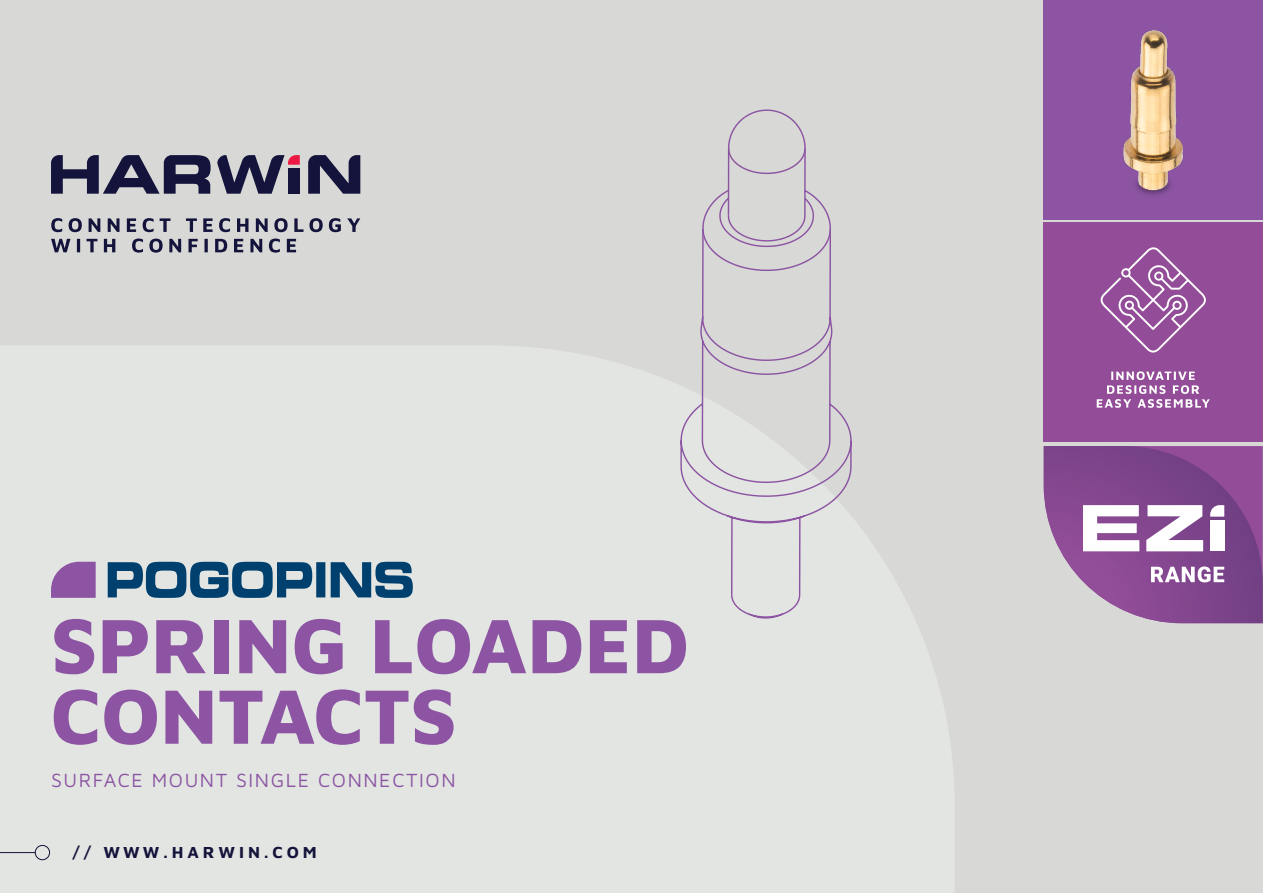
<style>
.page{position:relative;width:1263px;height:893px;background:#d8d9d7}
.page>*{position:absolute;margin:0;border:0;box-sizing:border-box;transform-origin:0 0}
.t1{font:79.5px/70.5px "Maven Pro";color:#8c54a2}
.t2{font:19.65px "Maven Pro";letter-spacing:.08em;color:#8c54a2}
.t3{font:16.5px "Maven Pro";letter-spacing:.24em;color:#14133b}
</style>
<div class="page">
<div style="left:0;top:346px;width:954px;height:547px;background:#e3e5e3"></div>
<svg style="left:308px;top:155px;width:52px;height:39px"></svg>
<svg style="left:51px;top:155px;width:249px;height:39px"></svg>
<div style="left:288px;top:168px;width:12px;height:26px;background:#14133b"></div>
<svg style="left:51px;top:239px;width:245px;height:14px"></svg>
<svg style="left:51px;top:218px;width:309px;height:14px"></svg>
<hr style="left:0;top:852px;width:36px;height:1px;background:#14133b">
<div style="left:35px;top:845px;width:15px;height:15px;border:1px solid #14133b;border-radius:50%"></div>
<div style="left:1044px;top:0;width:219px;height:219px;background:#8c54a2"></div>
<div style="left:1044px;top:222px;width:219px;height:219px;background:#934d98"></div>
<svg style="left:1097px;top:371px;width:113px;height:37px"></svg>
<svg style="left:1100px;top:247px;width:106px;height:106px"></svg>
<svg style="left:1044px;top:446px;width:219px;height:177px;background:#9b6ca3"></svg>
<div style="left:1210px;top:521px;width:14px;height:30px;background:#fff"></div>
<svg style="left:680px;top:109px;width:172px;height:510px"></svg>
<img style="left:1123px;top:30px;width:61px;height:165px">
<svg style="left:51px;top:562px;width:45px;height:36px;background:#9564a9"></svg>
<svg style="left:108px;top:562px;width:305px;height:36px"></svg>
<h1 class="t1" style="left:51px;top:606px;width:639px">SPRING LOADED<br>CONTACTS</h1>
<p class="t2" style="left:51px;top:766px;width:406px">SURFACE MOUNT SINGLE CONNECTION</p>
<p class="t3" style="left:72px;top:841px;width:246px">// WWW.HARWIN.COM</p>
</div>
